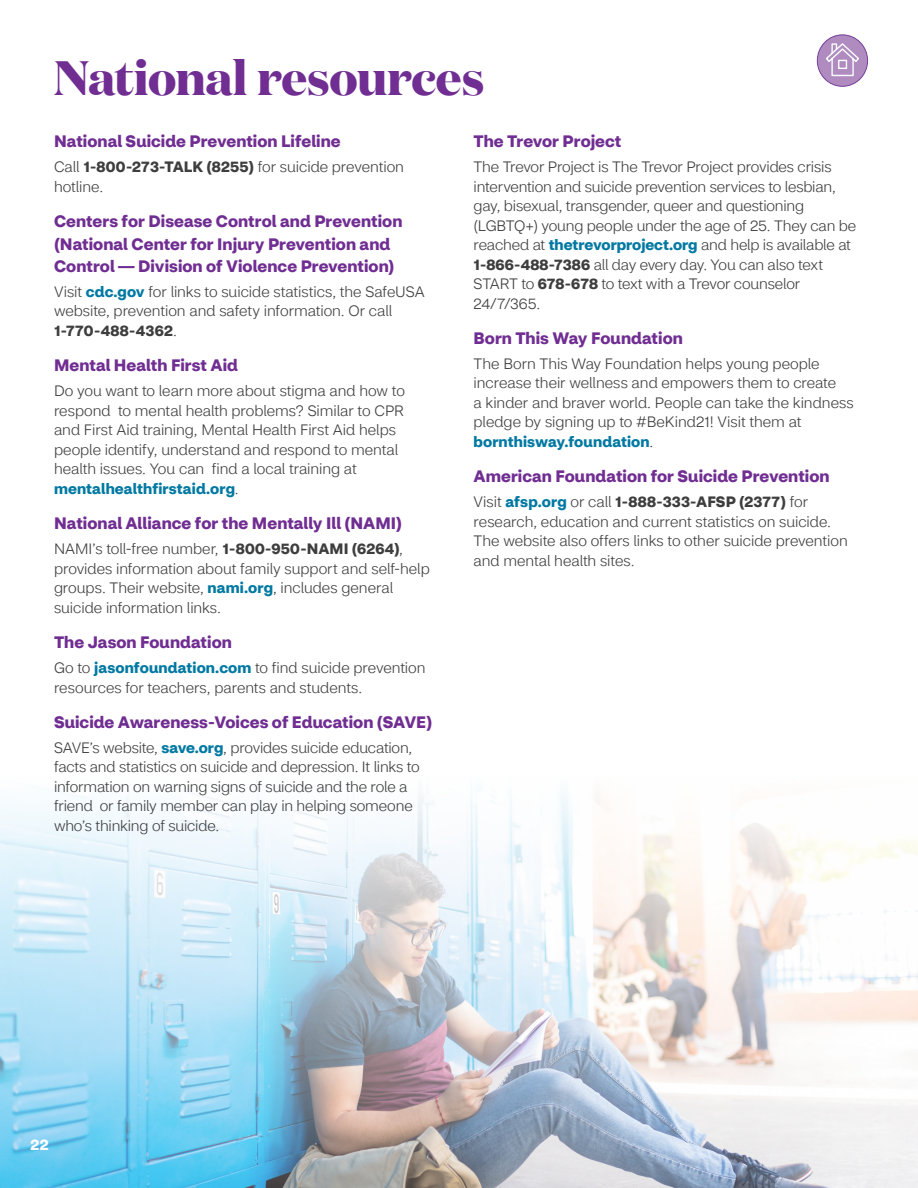
<style>
.page{position:relative;width:918px;height:1188px;background:#fff}
.page>*{position:absolute;margin:0;border:0;box-sizing:border-box;transform-origin:0 0}
.Page_Headline{font:700 48px "Domaine Display";letter-spacing:-.01em;color:#702d92}
.Body_headline{font:700 16.5px/22.5px "CVS Health Sans";letter-spacing:.005em;color:#702d92}
.Body{font:300 15px/19.5px "CVS Health Sans";letter-spacing:-.005em;color:#3e3e3f}
.t1{font:700 15px "CVS Health Sans";color:#fff}
.s1{font-weight:700}
.s2{font-weight:700;color:#0079a2}
</style>
<div class="page">
<img style="left:0;top:796px;width:918px;height:392px">
<div style="left:817px;top:35px;width:51px;height:51px;background:#b08bc0;border-radius:50%"></div>
<div style="left:817px;top:34px;width:51px;height:53px;border:1px solid #743f99;border-radius:50%"></div>
<svg style="left:825px;top:42px;width:35px;height:35px"></svg>
<h2 class="Page_Headline" style="left:54px;top:43px;width:432px">National resources</h2>
<h3 class="Body_headline" style="left:54px;top:130px;width:288px">National Suicide Prevention Lifeline</h3>
<p class="Body" style="left:54px;top:157px;width:352px">Call <span class="s1">1-800-273-TALK (8255)</span> for suicide prevention hotline.</p>
<h3 class="Body_headline" style="left:54px;top:210px;width:350px">Centers for Disease Control and Prevention (National Center for Injury Prevention and<br>Control — Division of Violence Prevention)</h3>
<p class="Body" style="left:54px;top:282px;width:372px">Visit <span class="s2">cdc.gov</span> for links to suicide statistics, the SafeUSA website, prevention and safety information. Or call<br><span class="s1">1-770-488-4362</span>.</p>
<h3 class="Body_headline" style="left:54px;top:354px;width:186px">Mental Health First Aid</h3>
<p class="Body" style="left:54px;top:381px;width:352px">Do you want to learn more about stigma and how to respond to mental health problems? Similar to CPR and First Aid training, Mental Health First Aid helps people identify, understand and respond to mental health issues. You can find a local training at <span class="s2">mentalhealthfirstaid.org</span>.</p>
<h3 class="Body_headline" style="left:54px;top:512px;width:350px">National Alliance for the Mentally Ill (NAMI)</h3>
<p class="Body" style="left:54px;top:539px;width:377px">NAMI’s toll-free number, <span class="s1">1-800-950-NAMI (6264)</span>, provides information about family support and self-help groups. Their website, <span class="s2">nami.org</span>, includes general suicide information links.</p>
<h3 class="Body_headline" style="left:54px;top:631px;width:179px">The Jason Foundation</h3>
<p class="Body" style="left:54px;top:658px;width:373px">Go to <span class="s2">jasonfoundation.com</span> to find suicide prevention resources for teachers, parents and students.</p>
<h3 class="Body_headline" style="left:54px;top:711px;width:380px">Suicide Awareness-Voices of Education (SAVE)</h3>
<p class="Body" style="left:54px;top:738px;width:367px">SAVE’s website, <span class="s2">save.org</span>, provides suicide education, facts and statistics on suicide and depression. It links to information on warning signs of suicide and the role a friend or family member can play in helping someone who’s thinking of suicide.</p>
<h3 class="Body_headline" style="left:474px;top:130px;width:149px">The Trevor Project</h3>
<p class="Body" style="left:474px;top:157px;width:384px">The Trevor Project is The Trevor Project provides crisis intervention and suicide prevention services to lesbian, gay, bisexual, transgender, queer and questioning (LGBTQ+) young people under the age of 25. They can be reached at <span class="s2">thetrevorproject.org</span> and help is available at <span class="s1">1-866-488-7386</span> all day every day. You can also text START to <span class="s1">678-678</span> to text with a Trevor counselor 24/7/365.</p>
<h3 class="Body_headline" style="left:474px;top:327px;width:211px">Born This Way Foundation</h3>
<p class="Body" style="left:474px;top:354px;width:382px">The Born This Way Foundation helps young people increase their wellness and empowers them to create<br>a kinder and braver world. People can take the kindness pledge by signing up to #BeKind21! Visit them at <span class="s2">bornthisway.foundation</span>.</p>
<h3 class="Body_headline" style="left:474px;top:465px;width:357px">American Foundation for Suicide Prevention</h3>
<p class="Body" style="left:474px;top:492px;width:376px">Visit <span class="s2">afsp.org</span> or call <span class="s1">1-888-333-AFSP (2377)</span> for research, education and current statistics on suicide.<br>The website also offers links to other suicide prevention and mental health sites.</p>
<p class="t1" style="left:31px;top:1136px;width:20px">22</p>
</div>
